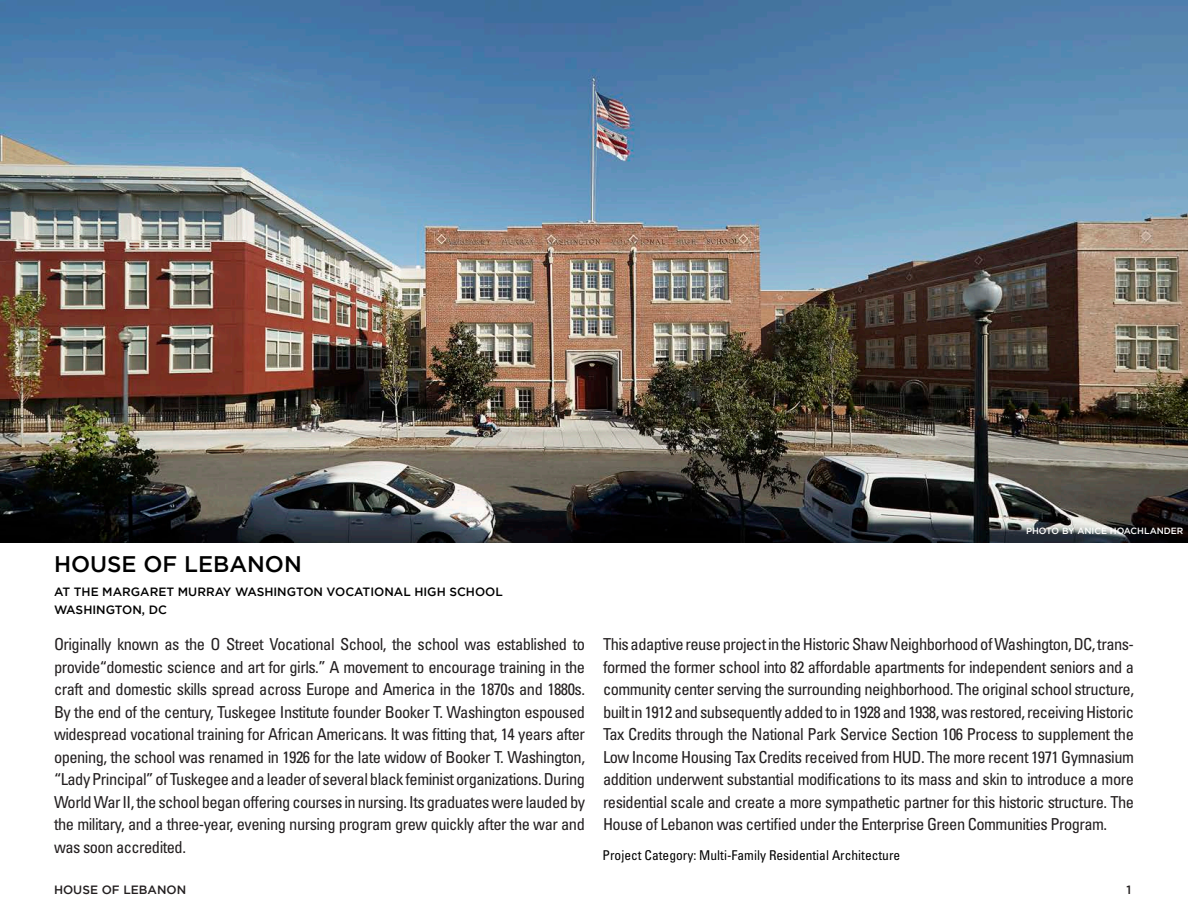
<style>
.page{position:relative;width:1188px;height:918px;background:#fff}
.page>*{position:absolute;margin:0;border:0;box-sizing:border-box;transform-origin:0 0}
.t1{font:500 22.5px "Gotham";color:#000}
.t2{font:condensed 16.5px/22.5px "Univers LT Std";letter-spacing:-.03em;color:#231f20;text-align:justify}
.t3{font:condensed 13.5px "Univers LT Std";color:#000}
.t4{font:500 12px "Gotham";color:#000}
.t5{font:500 12px "Gotham";color:#231f20}
.t6{font:500 9px "Gotham";color:#fff}
</style>
<div class="page">
<img style="left:0;top:0;width:1188px;height:543px">
<p class="t1" style="left:54px;top:551px;width:17px">HOUSE</p>
<p class="t1" style="left:143px;top:551px;width:58px">OF LEBANON</p>
<p class="t4" style="left:54px;top:585px;width:450px">AT THE MARGARET MURRAY WASHI NGTON VOCATI ONAL HI GH SCHOOL</p>
<p class="t4" style="left:54px;top:603px;width:11px">WASH</p>
<p class="t4" style="left:92px;top:603px;width:76px">INGTON, DC</p>
<p class="t6" style="left:1026px;top:526px;width:119px">PHOTO BY AN ICE HOACHLAN</p>
<p class="t6" style="left:1164px;top:526px;width:21px">DER</p>
<p class="t2" style="left:54px;top:633px;width:533px">Originally known as the O Street Vocational School, the school was established to provide“domestic science and art for girls.” A movement to encourage training in the craft and domestic skills spread across Europe and America in the 1870s and 1880s.<br>By the end of the century, Tuskegee Institute founder Booker T. Washington espoused widespread vocational training for African Americans. It was fitting that, 14 years after opening, the school was renamed in 1926 for the late widow of Booker T. Washington, “Lady Principal” of Tuskegee and a leader of several black feminist organizations. During World War II, the school began offering courses in nursing. Its graduates were lauded by the military, and a three-year, evening nursing program grew quickly after the war and was soon accredited.</p>
<p class="t2" style="left:603px;top:633px;width:533px">This adaptive reuse project in the Historic Shaw Neighborhood of Washington, DC, trans&shy;formed the former school into 82 affordable apartments for independent seniors and a community center serving the surrounding neighborhood. The original school structure, built in 1912 and subsequently added to in 1928 and 1938, was restored, receiving Historic Tax Credits through the National Park Service Section 106 Process to supplement the Low Income Housing Tax Credits received from HUD. The more recent 1971 Gymnasium addition underwent substantial modifications to its mass and skin to introduce a more residential scale and create a more sympathetic partner for this historic structure. The House of Lebanon was certified under the Enterprise Green Communities Program.</p>
<p class="t3" style="left:603px;top:846px;width:299px">Project Category: Multi-Family Residential Architecture</p>
<p class="t5" style="left:54px;top:883px;width:134px">HOUSE OF LEBANON</p>
</div>
